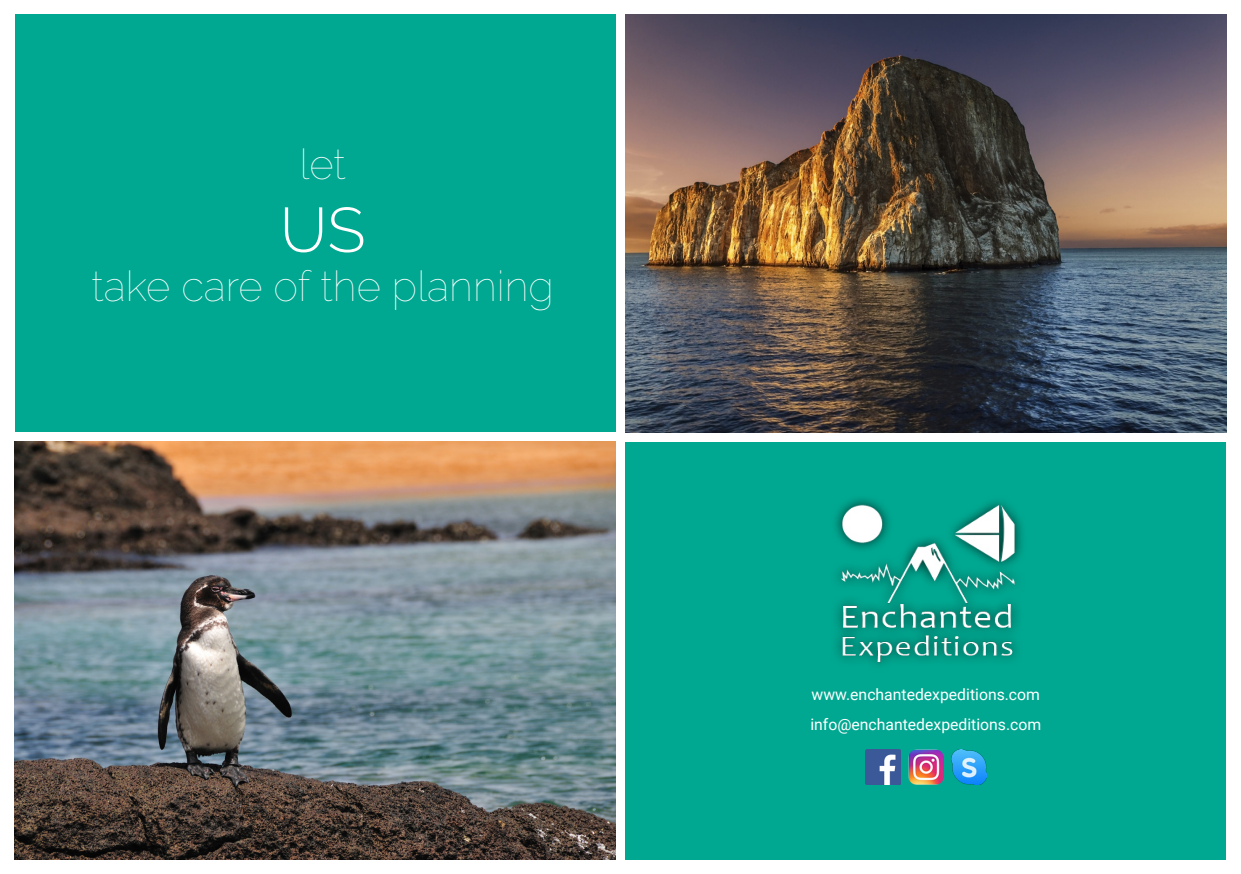
<style>
.page{position:relative;width:1241px;height:874px;background:#fff}
.page>*{position:absolute;margin:0;border:0;box-sizing:border-box;transform-origin:0 0}
.copy{font:300 63px "Raleway";color:#fff}
.copy-2{font:100 42px "Raleway";color:#fff}
.Paragraph{font:15.75px "Roboto";color:#fff}
</style>
<div class="page">
<div style="left:625px;top:441px;width:600px;height:417px;background:#00a891"></div>
<div style="left:15px;top:15px;width:600px;height:417px;background:#00a891"></div>
<img style="left:865px;top:749px;width:34px;height:35px">
<img style="left:908px;top:749px;width:35px;height:35px">
<img style="left:951px;top:749px;width:35px;height:35px">
<img style="left:835px;top:499px;width:187px;height:166px">
<img style="left:625px;top:15px;width:600px;height:417px">
<img style="left:15px;top:441px;width:600px;height:417px">
<p class="copy-2" style="left:299px;top:139px;width:48px">let</p>
<p class="copy" style="left:280px;top:193px;width:87px">US</p>
<p class="copy-2" style="left:91px;top:261px;width:463px">take care of the planning</p>
<p class="Paragraph" style="left:811px;top:682px;width:230px">www.enchantedexpeditions.com</p>
<p class="Paragraph" style="left:810px;top:712px;width:232px">info@enchantedexpeditions.com</p>
</div>
